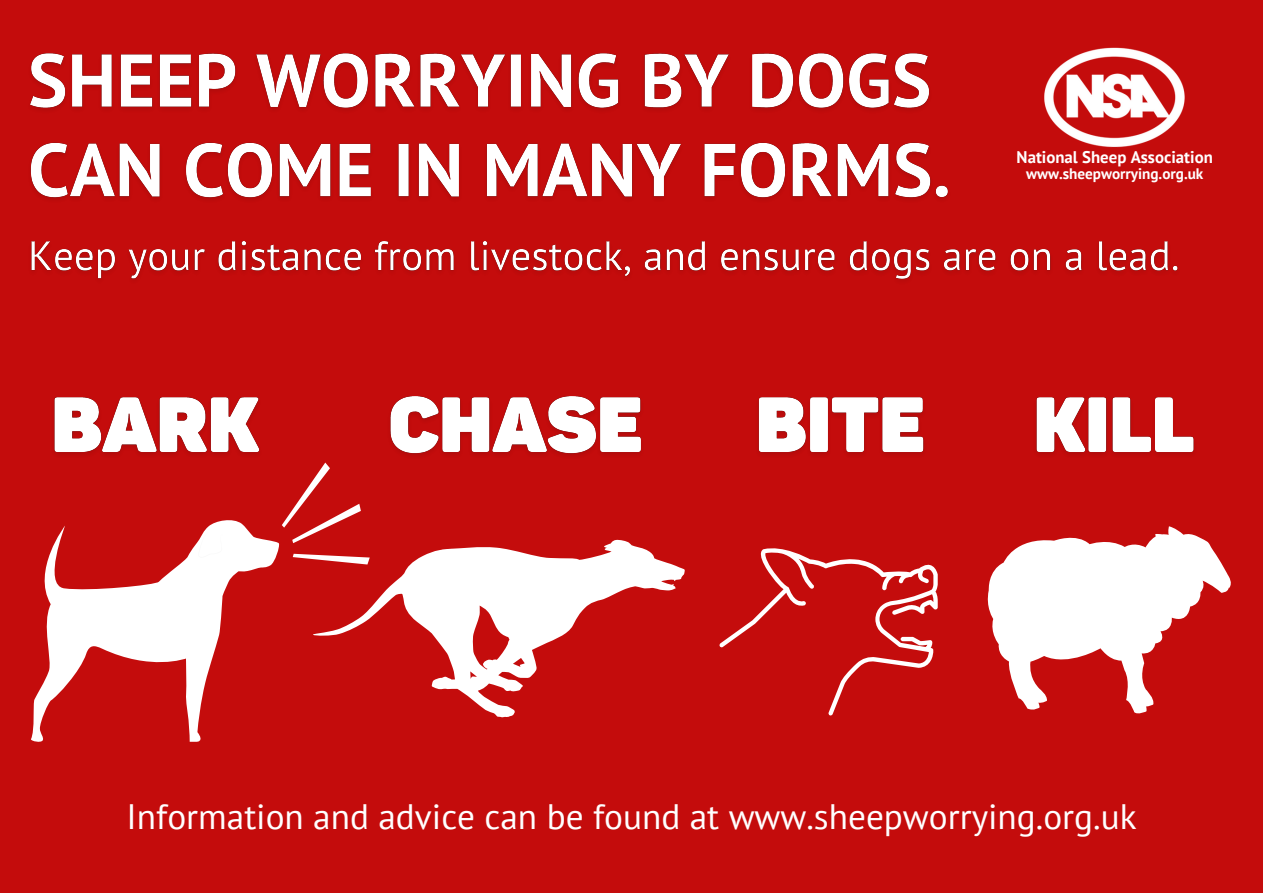
<style>
.page{position:relative;width:1263px;height:893px;background:#c40c0c}
.page>*{position:absolute;margin:0;border:0;box-sizing:border-box;transform-origin:0 0}
.t1{font:35.25px "PT Sans";color:#fff}
.t2{font:700 16.8px "PT Sans";color:#fff}
.t3{font:700 15.23px "PT Sans";color:#fff}
</style>
<div class="page">
<img style="left:30px;top:53px;width:1148px;height:226px">
<svg style="left:719px;top:548px;width:219px;height:167px"></svg>
<svg style="left:313px;top:539px;width:372px;height:179px"></svg>
<svg style="left:31px;top:520px;width:249px;height:222px"></svg>
<svg style="left:198px;top:532px;width:25px;height:25px"></svg>
<svg style="left:293px;top:554px;width:77px;height:10px"></svg>
<svg style="left:282px;top:462px;width:79px;height:81px"></svg>
<svg style="left:987px;top:526px;width:244px;height:188px;fill:#fff"></svg>
<img style="left:1030px;top:47px;width:155px;height:101px">
<img style="left:54px;top:397px;width:206px;height:57px">
<img style="left:390px;top:396px;width:252px;height:60px">
<img style="left:758px;top:397px;width:166px;height:57px">
<img style="left:1036px;top:397px;width:158px;height:57px">
<p class="t2" style="left:1016px;top:146px;width:198px">National Sheep Association</p>
<p class="t3" style="left:1026px;top:164px;width:179px">www.sheepworrying.org.uk</p>
<p class="t1" style="left:127px;top:793px;width:1011px">Information and advice can be found at www.sheepworrying.org.uk</p>
</div>
